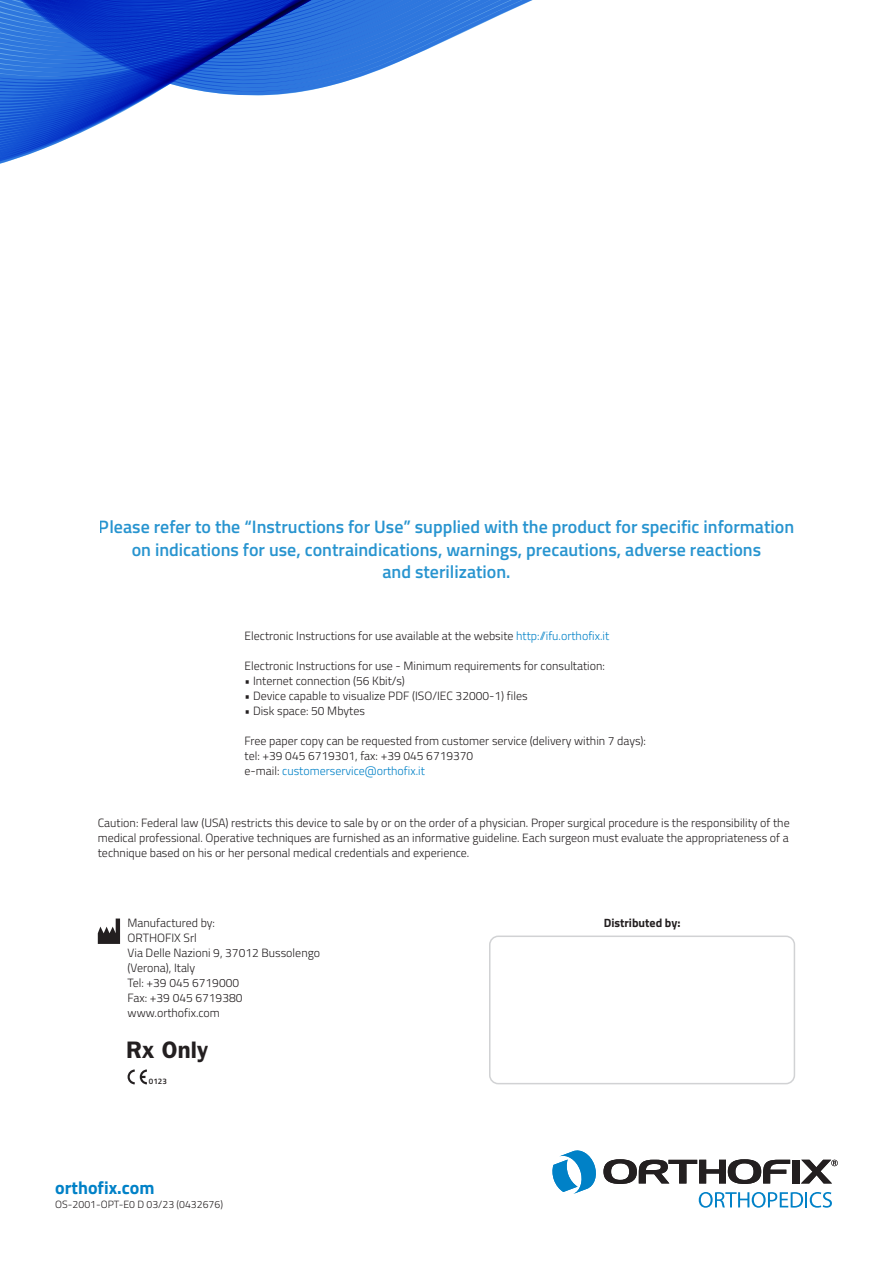
<style>
.page{position:relative;width:893px;height:1263px;background:#fff}
.page>*{position:absolute;margin:0;border:0;box-sizing:border-box;transform-origin:0 0}
.t1{font:600 24px "Franklin Gothic";color:#231f20}
.t2{font:600 18px/22.5px "Titillium";color:#0081c7;text-align:center}
.t3{font:700 18px "Titillium";color:#0081c7}
.t4{font:300 12px/15px "Titillium";color:#231f20}
.t5{font:700 12px "Titillium";color:#231f20}
.t6{font:600 12px "Franklin Gothic";color:#231f20}
.t7{font:300 10.5px "Titillium";color:#231f20}
.t8{font:600 7.95px "Titillium";color:#231f20}
.s1{color:#0081c7}
</style>
<div class="page">
<svg style="left:0;top:112px;width:122px;height:4px"></svg>
<svg style="left:0;top:0;width:533px;height:111px"></svg>
<div style="left:489px;top:935px;width:306px;height:149px;border:2px solid #d1d2d4;border-radius:9px"></div>
<svg style="left:552px;top:1150px;width:286px;height:58px"></svg>
<svg style="left:128px;top:1069px;width:19px;height:15px"></svg>
<svg style="left:98px;top:918px;width:22px;height:26px"></svg>
<h2 class="t2" style="left:99px;top:515px;width:697px">Please refer to the “Instructions for Use” supplied with the product for specific information on indications for use, contraindications, warnings, precautions, adverse reactions<br>and sterilization.</h2>
<p class="t4" style="left:244px;top:627px;width:366px">Electronic Instructions for use available at the website <span class="s1">http://ifu.orthofix.it</span></p>
<p class="t4" style="left:244px;top:657px;width:362px">Electronic Instructions for use - Minimum requirements for consultation:</p>
<p class="t4" style="left:244px;top:672px;width:162px">• Internet connection (56 Kbit/s)</p>
<p class="t4" style="left:244px;top:687px;width:285px">• Device capable to visualize PDF (ISO/IEC 32000-1) files</p>
<p class="t4" style="left:244px;top:702px;width:122px">• Disk space: 50 Mbytes</p>
<p class="t4" style="left:244px;top:732px;width:403px">Free paper copy can be requested from customer service (delivery within 7 days): tel: +39 045 6719301, fax: +39 045 6719370<br>e-mail: <span class="s1">customerservice@orthofix.it</span></p>
<p class="t4" style="left:98px;top:815px;width:693px;text-align:justify">Caution: Federal law (USA) restricts this device to sale by or on the order of a physician. Proper surgical procedure is the responsibility of the medical professional. Operative techniques are furnished as an informative guideline. Each surgeon must evaluate the appropriateness of a technique based on his or her personal medical credentials and experience.</p>
<p class="t4" style="left:128px;top:914px;width:194px">Manufactured by:<br>ORTHOFIX Srl<br>Via Delle Nazioni 9, 37012 Bussolengo (Verona), Italy<br>Tel: +39 045 6719000<br>Fax: +39 045 6719380 www.orthofix.com</p>
<p class="t6" style="left:136px;top:977px;width:43px">Rx Only</p>
<h1 class="t1" style="left:126px;top:1036px;width:84px">Rx Only</h1>
<p class="t8" style="left:149px;top:1075px;width:19px">0123</p>
<h2 class="t3" style="left:55px;top:1174px;width:101px">orthofix.com</h2>
<p class="t7" style="left:55px;top:1196px;width:169px">OS-2001-OPT-E0 D 03/23 (0432676)</p>
<p class="t5" style="left:604px;top:913px;width:78px">Distributed by:</p>
</div>
